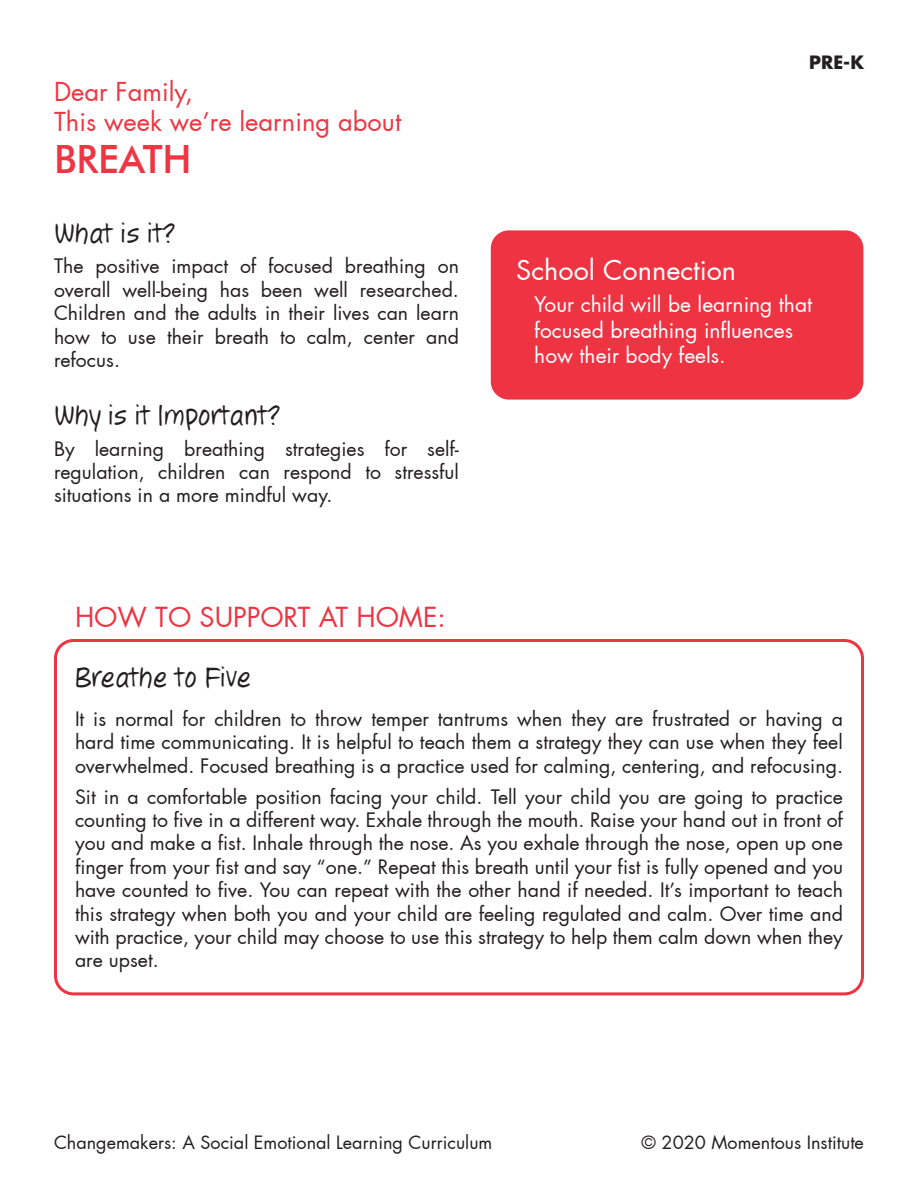
<style>
.page{position:relative;width:918px;height:1188px;background:#fff}
.page>*{position:absolute;margin:0;border:0;box-sizing:border-box;transform-origin:0 0}
.t1{font:500 39px "Futura BT";color:#ee3543}
.t2{font:30px "Jotting";color:#231f20}
.t3{font:27px "Futura";color:#ee3342}
.t4{font:27px "Futura";color:#fff}
.t5{font:25.5px "Futura";color:#ee3543}
.t6{font:21px/25.2px "Futura";color:#fff}
.t7{font:19.5px/23.4px "Futura";color:#231f20;text-align:justify}
.t8{font:18px "Futura";color:#231f20}
.t9{font:700 18px "Futura";color:#231f20}
</style>
<div class="page">
<div style="left:491px;top:230px;width:372px;height:170px;background:#ee3342;border-radius:18px"></div>
<div style="left:54px;top:639px;width:810px;height:356px;border:3px solid #ee3342;border-radius:18px"></div>
<p class="t5" style="left:54px;top:75px;width:141px">Dear Family,</p>
<p class="t5" style="left:54px;top:106px;width:349px">This week we’re learning about</p>
<p class="t1" style="left:54px;top:135px;width:139px">BREATH</p>
<p class="t2" style="left:54px;top:215px;width:123px">What is it?</p>
<p class="t7" style="left:54px;top:255px;width:407px">The positive impact of focused breathing on overall well-being has been well researched.<br>Children and the adults in their lives can learn how to use their breath to calm, center and refocus.</p>
<p class="t2" style="left:54px;top:397px;width:228px">Why is it Important?</p>
<p class="t7" style="left:54px;top:437px;width:407px">By learning breathing strategies for self&shy;regulation, children can respond to stressful situations in a more mindful way.</p>
<p class="t3" style="left:75px;top:600px;width:372px">HOW TO SUPPORT AT HOME:</p>
<p class="t9" style="left:809px;top:50px;width:56px">PRE-K</p>
<p class="t4" style="left:516px;top:253px;width:221px">School Connection</p>
<p class="t6" style="left:534px;top:292px;width:279px">Your child will be learning that focused breathing influences how their body feels.</p>
<p class="t2" style="left:75px;top:660px;width:178px">Breathe to Five</p>
<p class="t7" style="left:75px;top:707px;width:770px">It is normal for children to throw temper tantrums when they are frustrated or having a hard time communicating. It is helpful to teach them a strategy they can use when they feel overwhelmed. Focused breathing is a practice used for calming, centering, and refocusing.</p>
<p class="t7" style="left:75px;top:785px;width:770px">Sit in a comfortable position facing your child. Tell your child you are going to practice counting to five in a different way. Exhale through the mouth. Raise your hand out in front of you and make a fist. Inhale through the nose. As you exhale through the nose, open up one finger from your fist and say “one.” Repeat this breath until your fist is fully opened and you have counted to five. You can repeat with the other hand if needed. It’s important to teach this strategy when both you and your child are feeling regulated and calm. Over time and with practice, your child may choose to use this strategy to help them calm down when they are upset.</p>
<p class="t8" style="left:54px;top:1131px;width:440px">Changemakers: A Social Emotional Learning Curriculum</p>
<p class="t8" style="left:642px;top:1131px;width:224px">© 2020 Momentous Institute</p>
</div>
